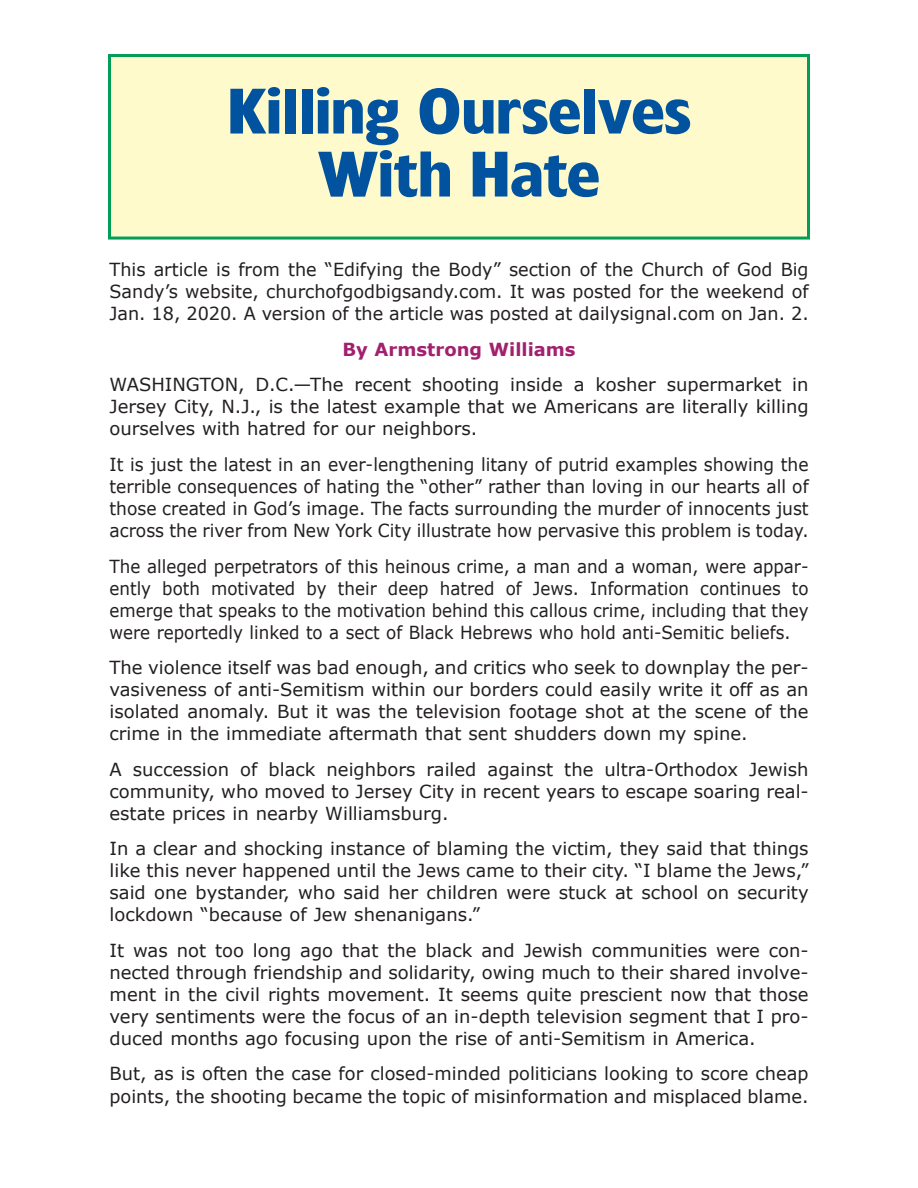
<style>
.page{position:relative;width:918px;height:1188px;background:#fff}
.page>*{position:absolute;margin:0;border:0;box-sizing:border-box;transform-origin:0 0}
.t1{font:700 60px/63px "Forever";color:#0153a0;text-align:center;scale:1.06 1}
.t2{font:18px/22px "Verdana";color:#231f20;text-align:justify}
.t3{font:18px/22px "Verdana";color:#231f20;text-align:justify;scale:.95 1}
.t4{font:18px/22px "Verdana";color:#231f20;text-align:justify;scale:.93 1}
.t5{font:700 18px "Verdana";color:#a1216f}
</style>
<div class="page">
<div style="left:110px;top:56px;width:698px;height:182px;background:#fffacb"></div>
<div style="left:108px;top:54px;width:702px;height:186px;border:3px solid #009e57"></div>
<h1 class="t1" style="left:227px;top:87px;width:439px">Killing Ourselves<br>With Hate</h1>
<p class="t2" style="left:110px;top:258px;width:701px">This article is from the “Edifying the Body” section of the Church of God Big Sandy’s website, churchofgodbigsandy.com. It was posted for the weekend of Jan. 18, 2020. A version of the article was posted at dailysignal.com on Jan. 2.</p>
<p class="t5" style="left:342px;top:338px;width:235px">By Armstrong Williams</p>
<p class="t2" style="left:110px;top:373px;width:701px">WASHINGTON, D.C.—The recent shooting inside a kosher supermarket in Jersey City, N.J., is the latest example that we Americans are literally killing ourselves with hatred for our neighbors.</p>
<p class="t3" style="left:110px;top:453px;width:738px">It is just the latest in an ever-lengthening litany of putrid examples showing the terrible consequences of hating the “other” rather than loving in our hearts all of those created in God’s image. The facts surrounding the murder of innocents just across the river from New York City illustrate how pervasive this problem is today.</p>
<p class="t4" style="left:110px;top:554px;width:753px">The alleged perpetrators of this heinous crime, a man and a woman, were appar&shy;ently both motivated by their deep hatred of Jews. Information continues to emerge that speaks to the motivation behind this callous crime, including that they were reportedly linked to a sect of Black Hebrews who hold anti-Semitic beliefs.</p>
<p class="t2" style="left:110px;top:656px;width:701px">The violence itself was bad enough, and critics who seek to downplay the per&shy;vasiveness of anti-Semitism within our borders could easily write it off as an isolated anomaly. But it was the television footage shot at the scene of the crime in the immediate aftermath that sent shudders down my spine.</p>
<p class="t2" style="left:110px;top:758px;width:701px">A succession of black neighbors railed against the ultra-Orthodox Jewish community, who moved to Jersey City in recent years to escape soaring real&shy;estate prices in nearby Williamsburg.</p>
<p class="t2" style="left:110px;top:837px;width:701px">In a clear and shocking instance of blaming the victim, they said that things like this never happened until the Jews came to their city. “I blame the Jews,” said one bystander, who said her children were stuck at school on security lockdown “because of Jew shenanigans.”</p>
<p class="t2" style="left:110px;top:939px;width:701px">It was not too long ago that the black and Jewish communities were con&shy;nected through friendship and solidarity, owing much to their shared involve&shy;ment in the civil rights movement. It seems quite prescient now that those very sentiments were the focus of an in-depth television segment that I pro&shy;duced months ago focusing upon the rise of anti-Semitism in America.</p>
<p class="t2" style="left:110px;top:1062px;width:701px">But, as is often the case for closed-minded politicians looking to score cheap points, the shooting became the topic of misinformation and misplaced blame.</p>
</div>
